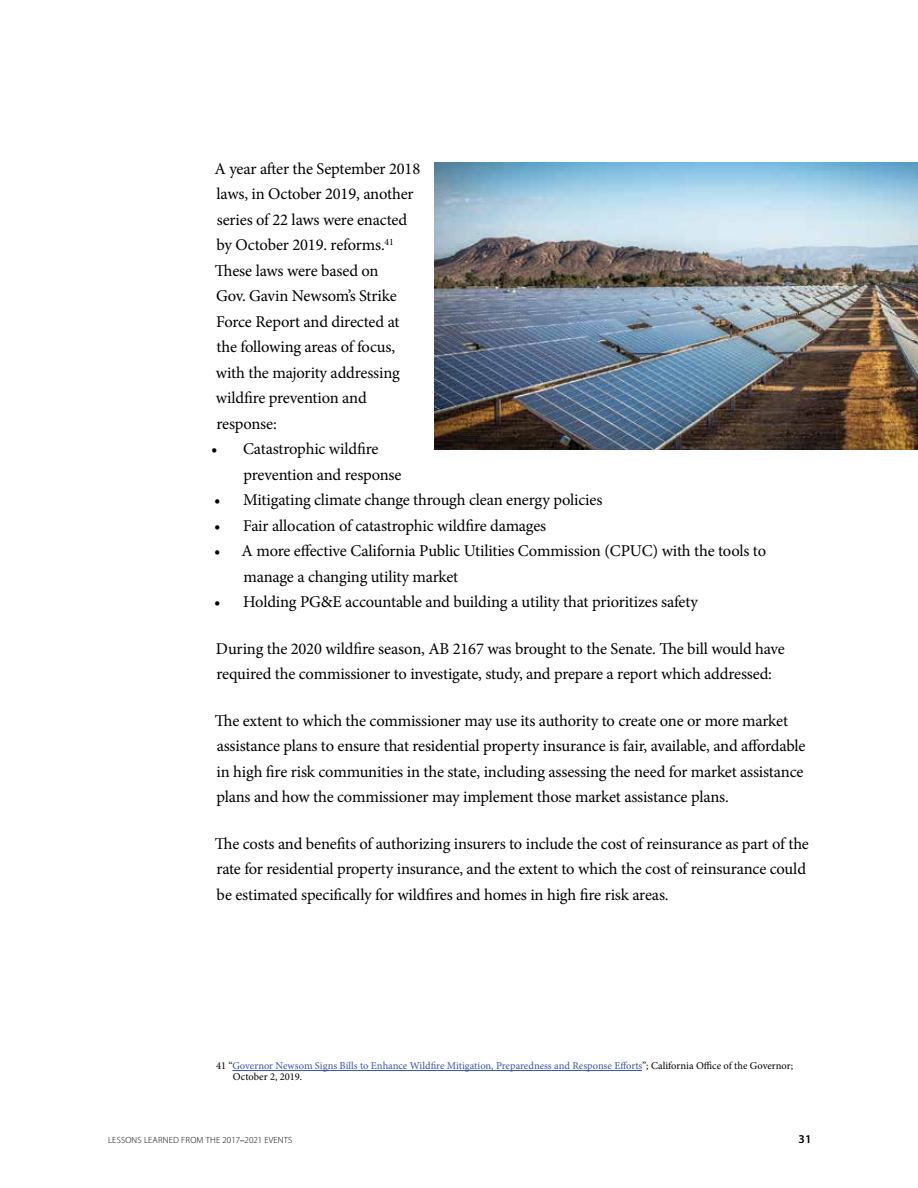
<style>
.page{position:relative;width:918px;height:1188px;background:#fff}
.page>*{position:absolute;margin:0;border:0;box-sizing:border-box;transform-origin:0 0}
.t1{font:16.5px/25.5px "Minion Pro";letter-spacing:-.01em;color:#000}
.t2{font:600 12px "Myriad Pro";color:#000}
.t3{font:10.5px/10.5px "Minion Pro";color:#3953a4}
.t4{font:300 9px "Myriad Pro";letter-spacing:.02em;color:#000}
.s1{color:#000}
.s2{font-family:"Avenir";font-weight:400}
</style>
<div class="page">
<hr style="left:232px;top:1070px;width:410px;height:1px;background:#3953a4">
<img style="left:434px;top:162px;width:484px;height:287px">
<p class="t1" style="left:215px;top:156px;width:207px">A year after the September 2018 laws, in October 2019, another series of 22 laws were enacted by October 2019. reforms.<sup>41<br></sup>These laws were based on<br>Gov. Gavin Newsom’s Strike<br>Force Report and directed at the following areas of focus, with the majority addressing wildfire prevention and response:</p>
<p class="t1" style="left:243px;top:436px;width:160px;text-indent:-32px">• Catastrophic wildfire prevention and response</p>
<p class="t1" style="left:214px;top:487px;width:390px">• Mitigating climate change through clean energy policies</p>
<p class="t1" style="left:214px;top:513px;width:333px">• Fair allocation of catastrophic wildfire damages</p>
<p class="t1" style="left:244px;top:538px;width:524px;text-indent:-29px">• A more effective California Public Utilities Commission (CPUC) with the tools to manage a changing utility market</p>
<p class="t1" style="left:214px;top:589px;width:485px">• Holding PG&amp;E accountable and building a utility that prioritizes safety</p>
<p class="t1" style="left:216px;top:636px;width:570px">During the 2020 wildfire season, AB 2167 was brought to the Senate. The bill would have required the commissioner to investigate, study, and prepare a report which addressed:</p>
<p class="t1" style="left:215px;top:708px;width:592px">The extent to which the commissioner may use its authority to create one or more market assistance plans to ensure that residential property insurance is fair, available, and affordable in high fire risk communities in the state, including assessing the need for market assistance plans and how the commissioner may implement those market assistance plans.</p>
<p class="t1" style="left:215px;top:831px;width:595px">The costs and benefits of authorizing insurers to include the cost of reinsurance as part of the rate for residential property insurance, and the extent to which the cost of reinsurance could be estimated specifically for wildfires and homes in high fire risk areas.</p>
<p class="t3" style="left:233px;top:1061px;width:562px;text-indent:-17px"><span class="s1">41 “</span>Governor Newsom Signs Bills to Enhance Wildfire Mitigation, Preparedness and Response Efforts<span class="s1">”; California Office of the Governor;<br>October 2, 2019.</span></p>
<p class="t4" style="left:108px;top:1135px;width:186px">LESSONS LEARNED FROM THE 2017<span class="s2">–</span>2021 EVENTS</p>
<p class="t2" style="left:799px;top:1131px;width:14px">31</p>
</div>
